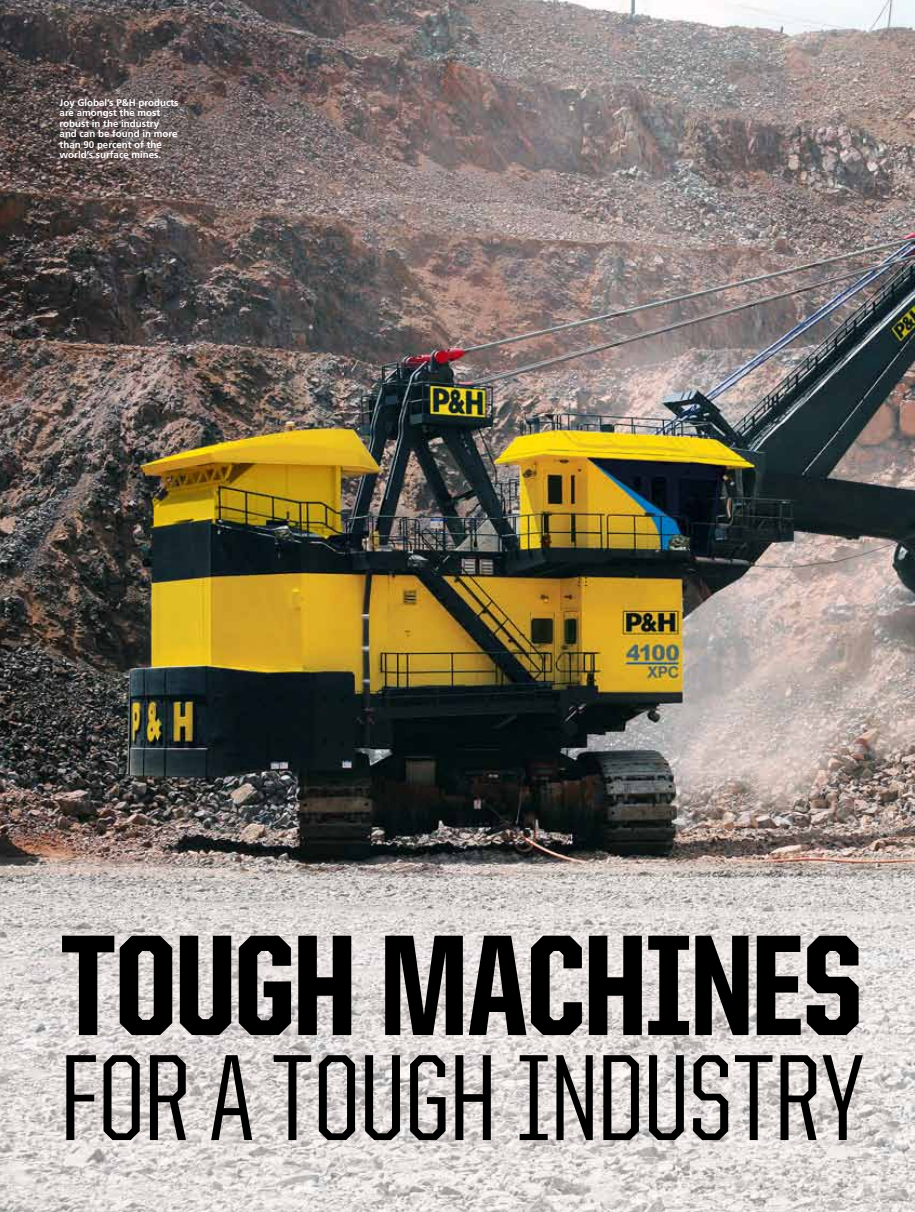
<style>
.page{position:relative;width:915px;height:1212px;background:#fff}
.page>*{position:absolute;margin:0;border:0;box-sizing:border-box;transform-origin:0 0}
.t1{font:800 144px "United Sans Cond";letter-spacing:-.015em;color:#000}
.t2{font:500 123px "United Sans Cond";letter-spacing:-.015em;color:#000}
.t3{font:700 9.75px/10.5px "Frutiger LT Std";color:#fff}
</style>
<div class="page">
<img style="left:0;top:0;width:914px;height:1212px">
<p class="t3" style="left:60px;top:97px;width:120px">Joy Global’s P&amp;H products are amongst the most robust in the industry and can be found in more than 90 percent of the world’s surface mines.</p>
<h1 class="t1" style="left:61px;top:910px;width:802px">TOUGH MACHINES</h1>
<h2 class="t2" style="left:60px;top:1036px;width:805px">FOR A TOUGH INDUSTRY</h2>
</div>
